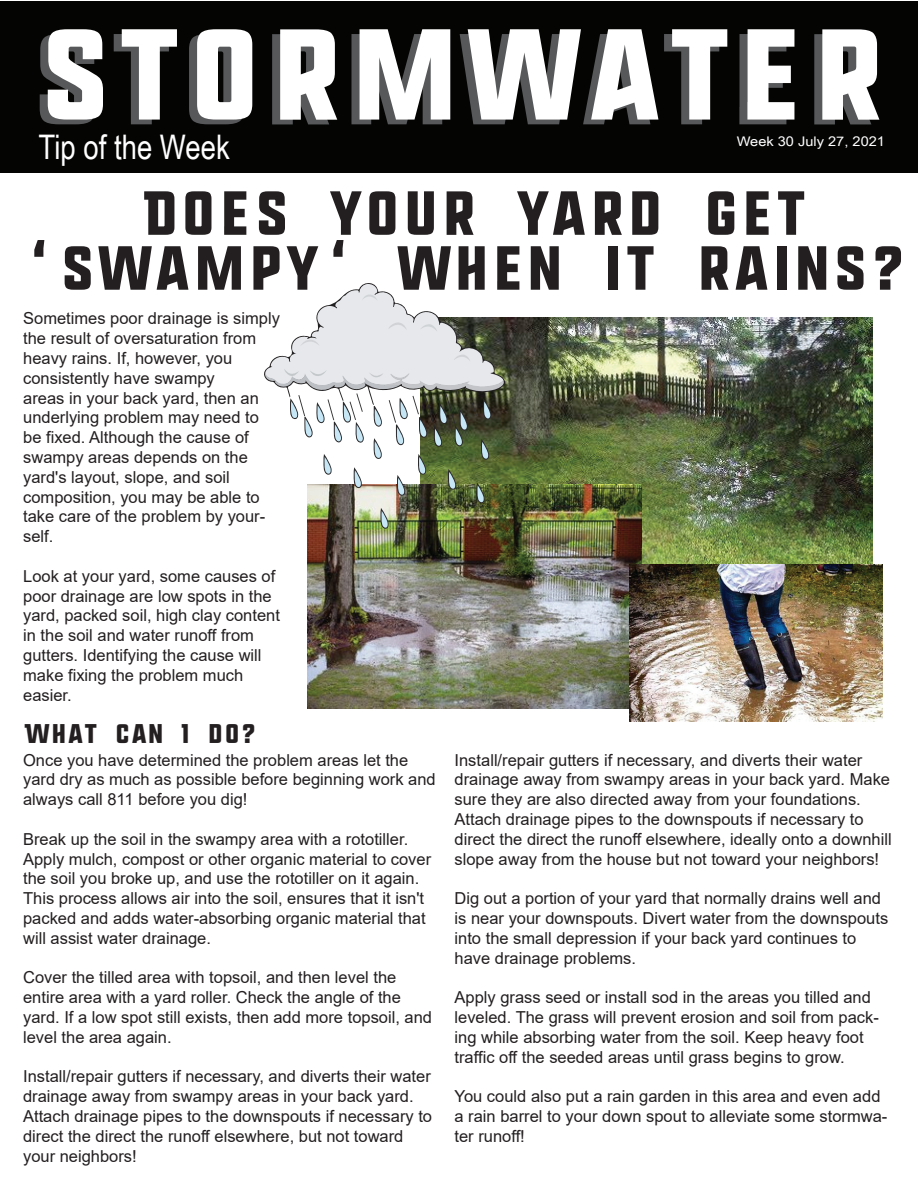
<style>
.page{position:relative;width:918px;height:1188px;background:#fff}
.page>*{position:absolute;margin:0;border:0;box-sizing:border-box;transform-origin:0 0}
.t1{font:129px "Montana";color:#fff;scale:1.04 1}
.t2{font:62.1px/54.9px "Montana";color:#231f20;text-align:center}
.t3{font:33.9px "Arial Narrow";color:#fff}
.t4{font:27px "Montana";color:#231f20}
.t5{font:16.5px/19.8px "Arial";color:#231f20}
.t6{font:13.2px "Arial Narrow";color:#fff;scale:1.34 1}
</style>
<div class="page">
<div style="left:0;top:1px;width:918px;height:172px;background:#040503"></div>
<img style="left:505px;top:317px;width:367px;height:248px">
<img style="left:308px;top:484px;width:334px;height:224px">
<img style="left:630px;top:565px;width:253px;height:157px">
<img style="left:264px;top:283px;width:241px;height:246px">
<h1 class="t1" style="left:35px;top:15px;width:822px">STORMWATER</h1>
<p class="t6" style="left:737px;top:132px;width:112px">Week 30 July 27, 2021</p>
<h3 class="t3" style="left:38px;top:122px;width:193px">Tip of the Week</h3>
<h2 class="t2" style="left:20px;top:188px;width:888px">DOES YOUR YARD GET 'SWAMPY' WHEN IT RAINS?</h2>
<p class="t5" style="left:23px;top:309px;width:258px">Sometimes poor drainage is simply the result of oversaturation from heavy rains. If, however, you consistently have swampy<br>areas in your back yard, then an underlying problem may need to be fixed. Although the cause of swampy areas depends on the yard's layout, slope, and soil composition, you may be able to take care of the problem by your&shy;self.</p>
<p class="t5" style="left:23px;top:566px;width:258px">Look at your yard, some causes of poor drainage are low spots in the yard, packed soil, high clay content in the soil and water runoff from gutters. Identifying the cause will make fixing the problem much easier.</p>
<h3 class="t4" style="left:24px;top:721px;width:235px">WHAT CAN I DO?</h3>
<p class="t5" style="left:23px;top:750px;width:414px">Once you have determined the problem areas let the yard dry as much as possible before beginning work and always call 811 before you dig!</p>
<p class="t5" style="left:23px;top:829px;width:410px">Break up the soil in the swampy area with a rototiller.<br>Apply mulch, compost or other organic material to cover the soil you broke up, and use the rototiller on it again.<br>This process allows air into the soil, ensures that it isn't packed and adds water-absorbing organic material that will assist water drainage.</p>
<p class="t5" style="left:23px;top:968px;width:411px">Cover the tilled area with topsoil, and then level the entire area with a yard roller. Check the angle of the yard. If a low spot still exists, then add more topsoil, and level the area again.</p>
<p class="t5" style="left:23px;top:1067px;width:411px">Install/repair gutters if necessary, and diverts their water drainage away from swampy areas in your back yard.<br>Attach drainage pipes to the downspouts if necessary to direct the direct the runoff elsewhere, but not toward your neighbors!</p>
<p class="t5" style="left:455px;top:750px;width:439px">Install/repair gutters if necessary, and diverts their water drainage away from swampy areas in your back yard. Make sure they are also directed away from your foundations.<br>Attach drainage pipes to the downspouts if necessary to direct the direct the runoff elsewhere, ideally onto a downhill slope away from the house but not toward your neighbors!</p>
<p class="t5" style="left:455px;top:888px;width:435px">Dig out a portion of your yard that normally drains well and is near your downspouts. Divert water from the downspouts into the small depression if your back yard continues to have drainage problems.</p>
<p class="t5" style="left:455px;top:987px;width:426px">Apply grass seed or install sod in the areas you tilled and leveled. The grass will prevent erosion and soil from pack&shy;ing while absorbing water from the soil. Keep heavy foot traffic off the seeded areas until grass begins to grow.</p>
<p class="t5" style="left:455px;top:1086px;width:434px">You could also put a rain garden in this area and even add a rain barrel to your down spout to alleviate some stormwa&shy;ter runoff!</p>
</div>
